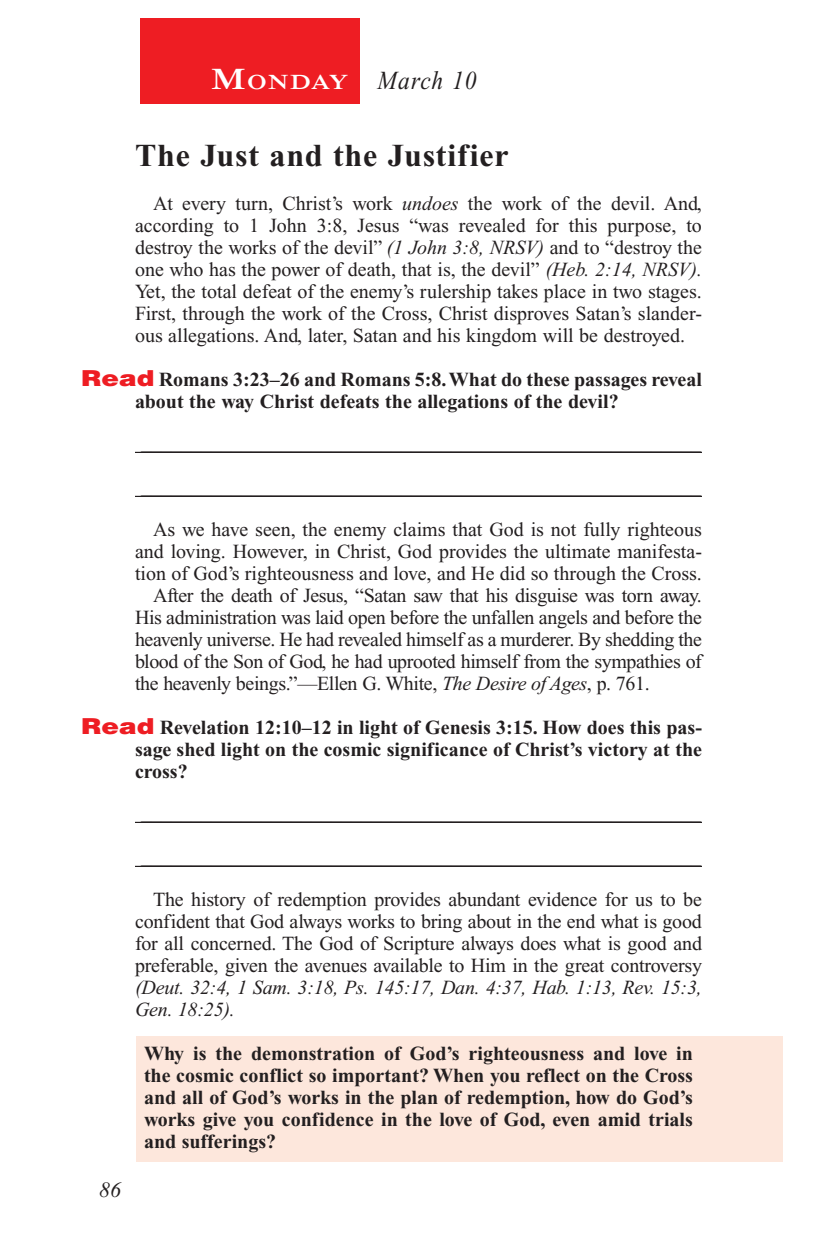
<style>
.page{position:relative;width:819px;height:1260px;background:#fff}
.page>*{position:absolute;margin:0;border:0;box-sizing:border-box;transform-origin:0 0}
.Head{font:700 32px "Times New Roman PS Std";letter-spacing:.025em;color:#231f20}
.Lesson_Dates{font:italic 26px "Times New Roman PS Std";letter-spacing:.05em;color:#231f20;scale:.9 1}
.t1{font:italic 22px "Times New Roman PS Std";color:#231f20}
.Daily_Header{font:600 21px "Times NRMT Std";letter-spacing:.045em;color:#fff;scale:1.1 1}
.Body{font:20px/22px "Times New Roman PS Std";color:#231f20;text-align:justify}
.Question{font:700 20px/22px "Times New Roman PS Std";color:#231f20}
.Blank_Lines{font:20px "Times New Roman PS Std";color:#231f20}
.x-screened_box-text{font:700 20px/22px "Times New Roman PS Std";color:#231f20;text-align:justify}
.s1{font-size:30px}
.s2{font-style:italic}
.s3{font-family:"Helvetica LT Std";font-weight:900;font-size:22px;color:#ee1d23}
</style>
<div class="page">
<div style="left:140px;top:18px;width:220px;height:86px;background:#ee1d23"></div>
<div style="left:137px;top:1037px;width:646px;height:125px;background:#fde7dc"></div>
<hr style="left:135px;top:452px;width:567px;height:1px;background:#231f20">
<hr style="left:135px;top:496px;width:567px;height:1px;background:#231f20">
<hr style="left:135px;top:822px;width:567px;height:1px;background:#231f20">
<hr style="left:135px;top:866px;width:567px;height:1px;background:#231f20">
<p class="Daily_Header" style="left:211px;top:70px;width:127px"><span class="s1">M</span>ONDAY</p>
<p class="Lesson_Dates" style="left:378px;top:66px;width:112px">March 10</p>
<p class="Head" style="left:135px;top:138px;width:375px">The Just and the Justifier</p>
<p class="Body" style="left:135px;top:193px;width:569px;text-indent:18px">At every turn, Christ’s work <span class="s2">undoes</span> the work of the devil. And, according to 1 John 3:8, Jesus “was revealed for this purpose, to destroy the works of the devil” <span class="s2">(1 John 3:8, NRSV)</span> and to “destroy the one who has the power of death, that is, the devil” <span class="s2">(Heb. 2:14, NRSV).<br></span>Yet, the total defeat of the enemy’s rulership takes place in two stages.<br>First, through the work of the Cross, Christ disproves Satan’s slander&shy;ous allegations. And, later, Satan and his kingdom will be destroyed.</p>
<p class="Question" style="left:135px;top:369px;width:569px;text-indent:-54px"><span class="s3">Read</span> Romans 3:23–26 and Romans 5:8. What do these passages reveal about the way Christ defeats the allegations of the devil?</p>
<p class="Blank_Lines" style="left:141px;top:433px;width:561px">________________________________________________________</p>
<p class="Blank_Lines" style="left:141px;top:477px;width:561px">________________________________________________________</p>
<p class="Body" style="left:135px;top:519px;width:568px;text-indent:18px">As we have seen, the enemy claims that God is not fully righteous and loving. However, in Christ, God provides the ultimate manifesta&shy;tion of God’s righteousness and love, and He did so through the Cross.</p>
<p class="Body" style="left:135px;top:585px;width:569px;text-indent:18px">After the death of Jesus, “Satan saw that his disguise was torn away.<br>His administration was laid open before the unfallen angels and before the heavenly universe. He had revealed himself as a murderer. By shedding the blood of the Son of God, he had uprooted himself from the sympathies of the heavenly beings.”—Ellen G. White, <span class="s2">The Desire of Ages</span>, p. 761.</p>
<p class="Question" style="left:135px;top:717px;width:569px;text-align:justify;text-indent:-54px"><span class="s3">Read</span> Revelation 12:10–12 in light of Genesis 3:15. How does this pas&shy;sage shed light on the cosmic significance of Christ’s victory at the cross?</p>
<p class="Blank_Lines" style="left:141px;top:803px;width:561px">________________________________________________________</p>
<p class="t1" style="left:99px;top:1178px;width:23px">86</p>
<p class="Blank_Lines" style="left:141px;top:847px;width:561px">________________________________________________________</p>
<p class="Body" style="left:135px;top:889px;width:569px;text-indent:18px">The history of redemption provides abundant evidence for us to be confident that God always works to bring about in the end what is good for all concerned. The God of Scripture always does what is good and preferable, given the avenues available to Him in the great controversy <span class="s2">(Deut. 32:4, 1 Sam. 3:18, Ps. 145:17, Dan. 4:37, Hab. 1:13, Rev. 15:3, Gen. 18:25).</span></p>
<p class="x-screened_box-text" style="left:144px;top:1043px;width:551px">Why is the demonstration of God’s righteousness and love in the cosmic conflict so important? When you reflect on the Cross and all of God’s works in the plan of redemption, how do God’s works give you confidence in the love of God, even amid trials and sufferings?</p>
</div>
